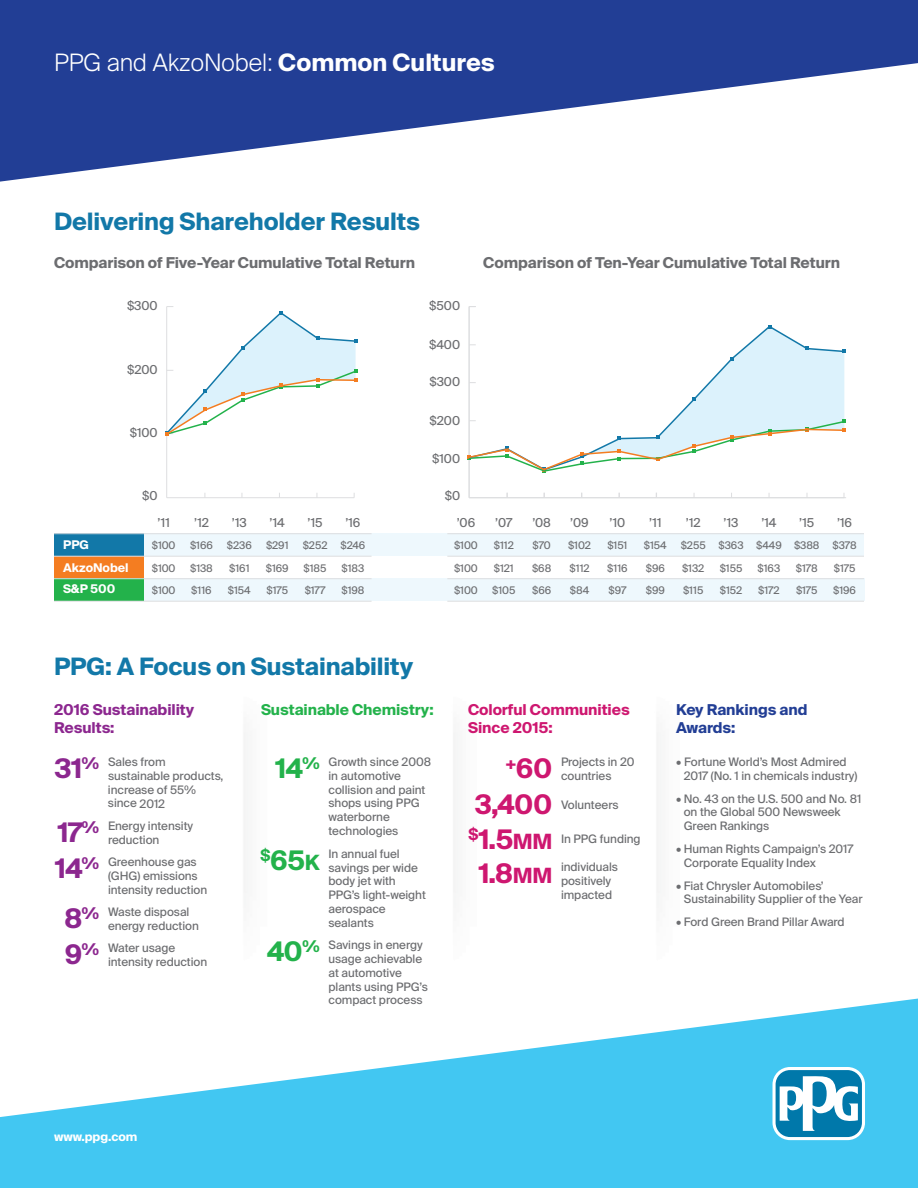
<style>
.page{position:relative;width:918px;height:1188px;background:#fff}
.page>*{position:absolute;margin:0;border:0;box-sizing:border-box;transform-origin:0 0}
.t1{font:700 27px "Suisse Intl";color:#ce1770}
.t2{font:700 27px "Suisse Intl";color:#23b24b}
.t3{font:700 27px "Suisse Intl";color:#8c278f}
.t4{font:700 24px "Suisse Intl";letter-spacing:-.005em;color:#1278a8}
.t5{font:300 24px "Suisse Intl";color:#fff}
.t6{font:700 15px "Suisse Intl";letter-spacing:-.005em;color:#6c6d70}
.t7{font:700 15px/18px "Suisse Intl";letter-spacing:-.005em;color:#ce1770}
.t8{font:700 15px/18px "Suisse Intl";letter-spacing:-.005em;color:#8c278f}
.t9{font:700 15px "Suisse Intl";letter-spacing:-.005em;color:#23b24b}
.t10{font:700 15px/18px "Suisse Intl";letter-spacing:-.005em;color:#223e95}
.t11{font:12.3px/27px "Suisse Intl";letter-spacing:-.005em;color:#6c6d70}
.t12{font:700 12px/23.4px "Suisse Intl";letter-spacing:-.005em;color:#fff}
.t13{font:11.7px/13.8px "Suisse Intl";letter-spacing:-.005em;color:#6c6d70}
.t14{font:10.5px/22.6px "Suisse Intl";letter-spacing:-.005em;color:#6c6d70;text-align:justify}
.s1{font-weight:700}
.s2{font-weight:700;font-size:27px;color:#23b24b}
.s3{font-weight:700;font-size:16.2px;color:#23b24b}
.s4{font-weight:700;font-size:27px;color:#8c278f}
.s5{font-weight:700;font-size:16.2px;color:#8c278f}
.s6{font-size:21px}
.s7{font-weight:700;font-size:27px;color:#ce1770}
.s8{font-weight:700;font-size:21px;color:#ce1770}
</style>
<div class="page">
<img style="left:244px;top:733px;width:2px;height:160px">
<img style="left:454px;top:733px;width:2px;height:160px">
<img style="left:657px;top:733px;width:2px;height:160px">
<div style="left:54px;top:534px;width:810px;height:22px;background:#eef8fd"></div>
<div style="left:54px;top:578px;width:811px;height:23px;background:#eef8fd"></div>
<svg style="left:0;top:998px;width:918px;height:190px;fill:#42c7f2"></svg>
<svg style="left:0;top:0;width:918px;height:182px;fill:#223e95"></svg>
<svg style="left:772px;top:1067px;width:93px;height:73px"></svg>
<div style="left:776px;top:1070px;width:86px;height:67px;background:#0078aa;border-radius:14px"></div>
<svg style="left:780px;top:1076px;width:78px;height:55px"></svg>
<hr style="left:167px;top:497px;width:187px;height:1px;background:#dddee0">
<hr style="left:166px;top:307px;width:1px;height:191px;background:#dddee0">
<hr style="left:469px;top:497px;width:377px;height:1px;background:#dddee0">
<hr style="left:469px;top:307px;width:1px;height:191px;background:#dddee0">
<svg style="left:165px;top:306px;width:193px;height:130px"></svg>
<svg style="left:467px;top:325px;width:379px;height:148px"></svg>
<div style="left:54px;top:534px;width:90px;height:22px;background:#1278a8"></div>
<div style="left:54px;top:556px;width:90px;height:22px;background:#f47d21"></div>
<div style="left:54px;top:578px;width:90px;height:23px;background:#23b24b"></div>
<hr style="left:447px;top:533px;width:417px;height:1px;background:#dddee0">
<hr style="left:447px;top:556px;width:417px;height:1px;background:#dddee0">
<hr style="left:447px;top:578px;width:417px;height:1px;background:#dddee0">
<hr style="left:447px;top:601px;width:417px;height:1px;background:#dddee0">
<hr style="left:54px;top:533px;width:318px;height:1px;background:#dddee0">
<hr style="left:54px;top:556px;width:318px;height:1px;background:#dddee0">
<hr style="left:54px;top:578px;width:318px;height:1px;background:#dddee0">
<hr style="left:54px;top:601px;width:318px;height:1px;background:#dddee0">
<h2 class="t5" style="left:54px;top:54px;width:442px">PPG and AkzoNobel: <span class="s1">Common Cultures</span></h2>
<h2 class="t4" style="left:54px;top:213px;width:368px">Delivering Shareholder Results</h2>
<p class="t6" style="left:54px;top:257px;width:363px">Comparison of Five-Year Cumulative Total Return</p>
<p class="t11" style="left:127px;top:293px;width:32px">$300</p>
<p class="t11" style="left:127px;top:358px;width:32px">$200</p>
<p class="t11" style="left:429px;top:293px;width:32px">$500</p>
<p class="t11" style="left:429px;top:333px;width:33px">$400</p>
<p class="t11" style="left:429px;top:369px;width:32px">$300</p>
<p class="t6" style="left:483px;top:257px;width:358px">Comparison of Ten-Year Cumulative Total Return</p>
<p class="t11" style="left:130px;top:421px;width:29px">$100</p>
<p class="t12" style="left:63px;top:534px;width:67px">PPG<br>AkzoNobel</p>
<p class="t12" style="left:63px;top:578px;width:54px">S&amp;P 500</p>
<p class="t11" style="left:158px;top:484px;width:14px;text-indent:-15px">$0 ’11</p>
<p class="t14" style="left:152px;top:535px;width:25px">$100 $100 $100</p>
<p class="t11" style="left:194px;top:511px;width:16px">’12</p>
<p class="t14" style="left:190px;top:535px;width:24px">$166 $138 $116</p>
<p class="t11" style="left:232px;top:511px;width:16px">’13</p>
<p class="t14" style="left:227px;top:535px;width:26px;text-align:left">$236 $161 $154</p>
<p class="t11" style="left:270px;top:511px;width:17px">’14</p>
<p class="t14" style="left:266px;top:535px;width:24px">$291 $169 $175</p>
<p class="t11" style="left:308px;top:511px;width:17px">’15</p>
<p class="t14" style="left:303px;top:535px;width:26px">$252 $185 $177</p>
<p class="t11" style="left:345px;top:511px;width:17px">’16</p>
<p class="t14" style="left:341px;top:535px;width:26px">$246 $183 $198</p>
<p class="t11" style="left:430px;top:408px;width:32px">$200</p>
<p class="t11" style="left:432px;top:447px;width:29px">$100</p>
<p class="t11" style="left:445px;top:484px;width:17px">$0</p>
<p class="t11" style="left:457px;top:511px;width:20px">’06</p>
<p class="t14" style="left:454px;top:535px;width:25px">$100 $100 $100</p>
<p class="t11" style="left:495px;top:511px;width:19px">’07</p>
<p class="t14" style="left:492px;top:535px;width:25px;text-align:left">$112 $121 $105</p>
<p class="t11" style="left:532px;top:511px;width:20px">’08</p>
<p class="t14" style="left:532px;top:535px;width:21px">$70 $68 $66</p>
<p class="t11" style="left:570px;top:511px;width:20px">’09</p>
<p class="t14" style="left:568px;top:535px;width:24px;text-align:left">$102 $112 $84</p>
<p class="t11" style="left:610px;top:511px;width:17px">’10</p>
<p class="t14" style="left:607px;top:535px;width:22px">$151 $116 $97</p>
<p class="t11" style="left:649px;top:511px;width:14px">’11</p>
<p class="t14" style="left:644px;top:535px;width:24px;text-align:left">$154 $96 $99</p>
<p class="t11" style="left:686px;top:511px;width:16px">’12</p>
<p class="t14" style="left:681px;top:535px;width:26px;text-align:left">$255 $132 $115</p>
<p class="t11" style="left:724px;top:511px;width:16px">’13</p>
<p class="t14" style="left:719px;top:535px;width:27px">$363 $155 $152</p>
<p class="t11" style="left:761px;top:511px;width:17px">’14</p>
<p class="t14" style="left:756px;top:535px;width:27px;text-align:left">$449 $163 $172</p>
<p class="t11" style="left:799px;top:511px;width:17px">’15</p>
<p class="t14" style="left:794px;top:535px;width:27px;text-align:left">$388 $178 $175</p>
<p class="t11" style="left:837px;top:511px;width:17px">’16</p>
<p class="t14" style="left:833px;top:535px;width:26px;text-align:left">$378 $175 $196</p>
<h2 class="t4" style="left:54px;top:658px;width:361px">PPG: A Focus on Sustainability</h2>
<p class="t8" style="left:54px;top:702px;width:142px">2016 Sustainability<br>Results:</p>
<h1 class="t3" style="left:55px;top:758px;width:46px">31<sup>%</sup></h1>
<p class="t9" style="left:261px;top:704px;width:174px">Sustainable Chemistry:</p>
<p class="t13" style="left:328px;top:756px;width:104px;text-indent:-53px"><span class="s2">14</span><span class="s3">%</span> Growth since 2008 in automotive collision and paint shops using PPG waterborne technologies</p>
<p class="t13" style="left:108px;top:756px;width:117px">Sales from sustainable products, increase of 55% since 2012</p>
<p class="t13" style="left:108px;top:820px;width:87px;text-indent:-50px"><span class="s4">17</span><span class="s5">%</span> Energy intensity reduction</p>
<p class="t13" style="left:108px;top:856px;width:101px;text-indent:-53px"><span class="s4">14</span><span class="s5">%</span> Greenhouse gas (GHG) emissions intensity reduction</p>
<p class="t13" style="left:108px;top:906px;width:92px;text-indent:-44px"><span class="s4">8</span><span class="s5">%</span> Waste disposal energy reduction</p>
<h1 class="t2" style="left:260px;top:850px;width:61px"><sup>$</sup>65<span class="s6">K</span></h1>
<p class="t13" style="left:328px;top:848px;width:99px">In annual fuel savings per wide body jet with<br>PPG’s light-weight aerospace sealants</p>
<p class="t13" style="left:328px;top:939px;width:101px;text-indent:-61px"><span class="s2">40</span><span class="s3">%</span> Savings in energy usage achievable at automotive plants using PPG’s compact process</p>
<p class="t13" style="left:108px;top:942px;width:101px;text-indent:-43px"><span class="s4">9</span><span class="s5">%</span> Water usage intensity reduction</p>
<p class="t7" style="left:468px;top:702px;width:163px">Colorful Communities<br>Since 2015:</p>
<p class="t10" style="left:676px;top:702px;width:133px">Key Rankings and<br>Awards:</p>
<h1 class="t1" style="left:505px;top:758px;width:48px"><sup>+</sup>60</h1>
<p class="t13" style="left:561px;top:756px;width:75px">Projects in 20 countries</p>
<h1 class="t1" style="left:475px;top:794px;width:79px">3,400</h1>
<p class="t13" style="left:561px;top:798px;width:59px">Volunteers</p>
<p class="t13" style="left:468px;top:833px;width:174px"><sup>$</sup><span class="s7">1.5</span><span class="s8">MM</span> In PPG funding</p>
<h1 class="t1" style="left:478px;top:863px;width:75px">1.8<span class="s6">MM</span></h1>
<p class="t13" style="left:561px;top:861px;width:59px">individuals positively impacted</p>
<p class="t13" style="left:684px;top:756px;width:175px;text-indent:-7px">• Fortune World’s Most Admired<br>2017 (No. 1 in chemicals industry)</p>
<p class="t13" style="left:684px;top:793px;width:179px;text-indent:-8px">• No. 43 on the U.S. 500 and No. 81 on the Global 500 Newsweek<br>Green Rankings</p>
<p class="t13" style="left:684px;top:843px;width:171px;text-indent:-8px">• Human Rights Campaign’s 2017<br>Corporate Equality Index</p>
<p class="t13" style="left:684px;top:879px;width:180px;text-indent:-8px">• Fiat Chrysler Automobiles’<br>Sustainability Supplier of the Year</p>
<p class="t13" style="left:676px;top:916px;width:170px">• Ford Green Brand Pillar Award</p>
<p class="t12" style="left:54px;top:1126px;width:85px">www.ppg.com</p>
</div>
